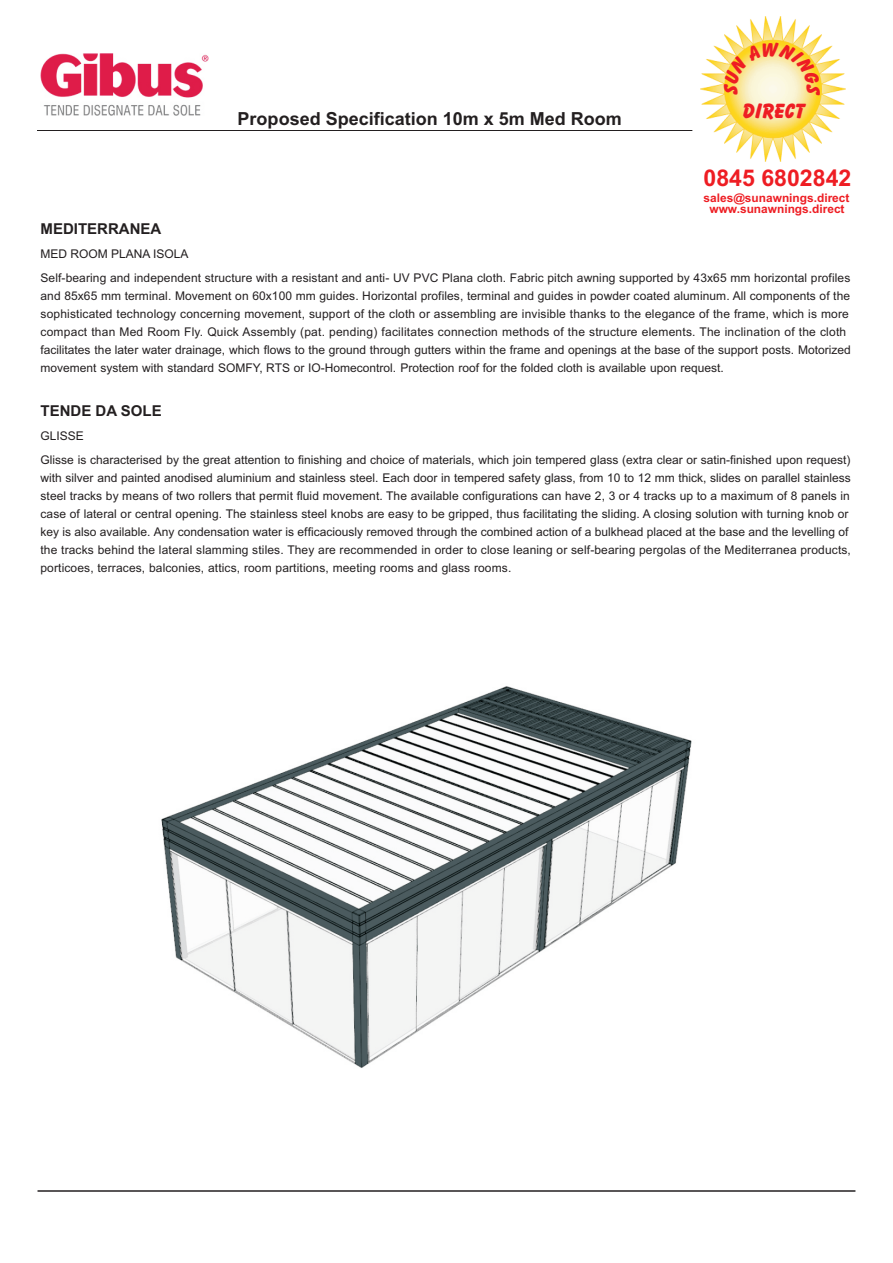
<style>
.page{position:relative;width:893px;height:1263px;background:#fff}
.page>*{position:absolute;margin:0;border:0;box-sizing:border-box;transform-origin:0 0}
.t1{font:700 23.1px "Arial";color:#ee1d23}
.t2{font:800 21.15px "Balloon BT";color:#ee1d23}
.t3{font:700 18px "Arial";color:#231f20}
.t4{font:700 15px "Arial";color:#231f20}
.t5{font:12px/18px "Arial";letter-spacing:.005em;color:#231f20}
.t6{font:700 11.85px/11.7px "Arial";color:#ee1d23;text-align:center}
</style>
<div class="page">
<hr style="left:37px;top:1190px;width:818px;height:2px;background:#231f20">
<hr style="left:37px;top:130px;width:164px;height:1px;background:#231f20">
<hr style="left:201px;top:130px;width:491px;height:1px;background:#231f20">
<img style="left:40px;top:54px;width:169px;height:62px">
<img style="left:700px;top:17px;width:145px;height:144px">
<img style="left:161px;top:686px;width:531px;height:382px">
<svg style="left:724px;top:42px;width:96px;height:53px;background:#fae58d"></svg>
<h3 class="t3" style="left:238px;top:112px;width:386px">Proposed Specification 10m x 5m Med Room</h3>
<h2 class="t2" style="left:742px;top:102px;width:64px">DIRECT</h2>
<h1 class="t1" style="left:703px;top:169px;width:149px">0845 6802842</h1>
<p class="t6" style="left:703px;top:193px;width:147px">sales@sunawnings.direct www.sunawnings.direct</p>
<p class="t4" style="left:40px;top:223px;width:122px">MEDITERRANEA</p>
<p class="t5" style="left:40px;top:243px;width:811px;line-height:24px">MED ROOM PLANA ISOLA<br>Self-bearing and independent structure with a resistant and anti- UV PVC Plana cloth. Fabric pitch awning supported by 43x65 mm horizontal profiles</p>
<p class="t5" style="left:40px;top:288px;width:811px">and 85x65 mm terminal. Movement on 60x100 mm guides. Horizontal profiles, terminal and guides in powder coated aluminum. All components of the sophisticated technology concerning movement, support of the cloth or assembling are invisible thanks to the elegance of the frame, which is more compact than Med Room Fly. Quick Assembly (pat. pending) facilitates connection methods of the structure elements. The inclination of the cloth facilitates the later water drainage, which flows to the ground through gutters within the frame and openings at the base of the support posts. Motorized movement system with standard SOMFY, RTS or IO-Homecontrol. Protection roof for the folded cloth is available upon request.</p>
<p class="t4" style="left:40px;top:405px;width:123px">TENDE DA SOLE</p>
<p class="t5" style="left:40px;top:424px;width:811px;line-height:24px">GLISSE<br>Glisse is characterised by the great attention to finishing and choice of materials, which join tempered glass (extra clear or satin-finished upon request)</p>
<p class="t5" style="left:40px;top:469px;width:811px">with silver and painted anodised aluminium and stainless steel. Each door in tempered safety glass, from 10 to 12 mm thick, slides on parallel stainless steel tracks by means of two rollers that permit fluid movement. The available configurations can have 2, 3 or 4 tracks up to a maximum of 8 panels in case of lateral or central opening. The stainless steel knobs are easy to be gripped, thus facilitating the sliding. A closing solution with turning knob or key is also available. Any condensation water is efficaciously removed through the combined action of a bulkhead placed at the base and the levelling of the tracks behind the lateral slamming stiles. They are recommended in order to close leaning or self-bearing pergolas of the Mediterranea products, porticoes, terraces, balconies, attics, room partitions, meeting rooms and glass rooms.</p>
</div>
